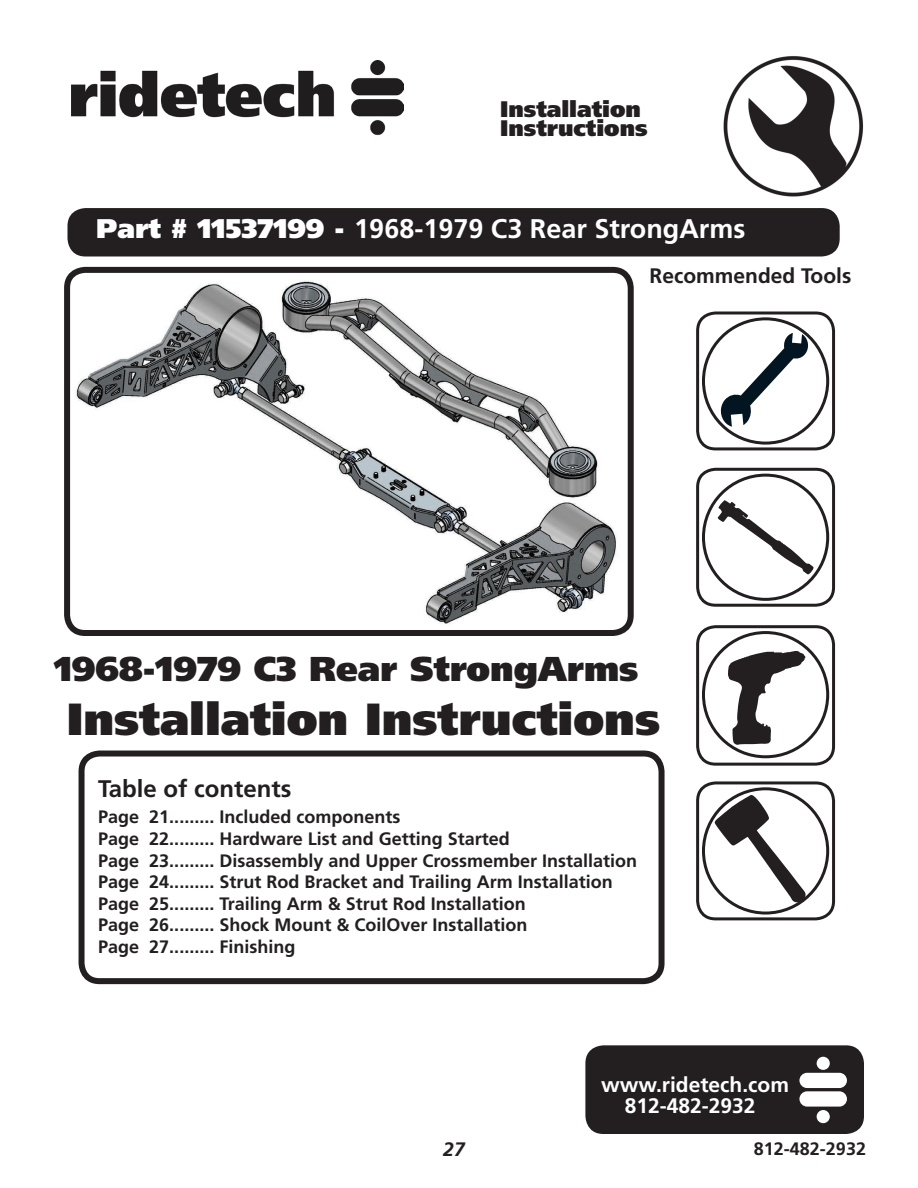
<style>
.page{position:relative;width:918px;height:1188px;background:#fff}
.page>*{position:absolute;margin:0;border:0;box-sizing:border-box;transform-origin:0 0}
.t1{font:900 45px "Frutiger";color:#231f20}
.t2{font:900 34.5px "Frutiger";color:#231f20}
.t3{font:700 27px "Frutiger";color:#fff}
.t4{font:700 24px "Frutiger";color:#231f20}
.t5{font:900 22.5px/19.5px "Frutiger";color:#231f20}
.t6{font:700 21px "Frutiger";color:#fff}
.t7{font:700 21px "Frutiger";color:#231f20}
.t8{font:italic 700 19.5px "Frutiger";color:#231f20}
.t9{font:700 18px/21.6px "Frutiger";color:#231f20}
.s1{font-weight:900}
</style>
<div class="page">
<img style="left:723px;top:56px;width:140px;height:141px">
<img style="left:72px;top:61px;width:331px;height:75px">
<div style="left:702px;top:631px;width:127px;height:127px;border:3px solid #231f20;border-radius:50%"></div>
<div style="left:696px;top:625px;width:139px;height:141px;border:3px solid #231f20;border-radius:18px"></div>
<svg style="left:728px;top:651px;width:77px;height:94px"></svg>
<div style="left:696px;top:468px;width:139px;height:139px;border:3px solid #231f20;border-radius:18px"></div>
<svg style="left:718px;top:500px;width:96px;height:75px"></svg>
<div style="left:702px;top:474px;width:127px;height:127px;border:3px solid #231f20;border-radius:50%"></div>
<div style="left:696px;top:781px;width:139px;height:139px;border:3px solid #231f20;border-radius:18px"></div>
<svg style="left:715px;top:795px;width:91px;height:108px"></svg>
<div style="left:702px;top:787px;width:127px;height:128px;border:3px solid #231f20;border-radius:50%"></div>
<div style="left:585px;top:1045px;width:279px;height:89px;background:#231f20;border-radius:18px"></div>
<div style="left:799px;top:1073px;width:48px;height:15px;background:#fff;border-radius:8px"></div>
<div style="left:799px;top:1091px;width:48px;height:16px;background:#fff;border-radius:8px"></div>
<div style="left:817px;top:1057px;width:13px;height:13px;background:#fff;border-radius:50%"></div>
<div style="left:817px;top:1110px;width:13px;height:13px;background:#fff;border-radius:50%"></div>
<div style="left:696px;top:312px;width:139px;height:138px;border:3px solid #231f20;border-radius:18px"></div>
<div style="left:702px;top:317px;width:127px;height:128px;border:3px solid #231f20;border-radius:50%"></div>
<svg style="left:719px;top:333px;width:90px;height:94px"></svg>
<div style="left:79px;top:751px;width:586px;height:233px;border:6px solid #231f20;border-radius:18px"></div>
<div style="left:68px;top:208px;width:772px;height:48px;background:#231f20;border-radius:18px"></div>
<img style="left:71px;top:276px;width:554px;height:350px">
<div style="left:64px;top:267px;width:570px;height:369px;border:6px solid #231f20;border-radius:18px"></div>
<p class="t5" style="left:500px;top:101px;width:149px">Installation<br>Instructions</p>
<h3 class="t3" style="left:96px;top:218px;width:651px"><span class="s1">Part # 11537199 -</span> 1968-1979 C3 Rear StrongArms</h3>
<p class="t7" style="left:650px;top:267px;width:203px">Recommended Tools</p>
<h2 class="t2" style="left:54px;top:655px;width:586px">1968-1979 C3 Rear StrongArms</h2>
<h1 class="t1" style="left:67px;top:701px;width:595px">Installation Instructions</h1>
<h3 class="t4" style="left:98px;top:779px;width:195px">Table of contents</h3>
<p class="t9" style="left:98px;top:808px;width:540px">Page 21......... Included components<br>Page 22......... Hardware List and Getting Started<br>Page 23......... Disassembly and Upper Crossmember Installation Page 24......... Strut Rod Bracket and Trailing Arm Installation Page 25......... Trailing Arm &amp; Strut Rod Installation<br>Page 26......... Shock Mount &amp; CoilOver Installation<br>Page 27......... Finishing</p>
<p class="t6" style="left:601px;top:1076px;width:189px">www.ridetech.com</p>
<p class="t6" style="left:625px;top:1098px;width:132px">812-482-2932</p>
<p class="t8" style="left:443px;top:1142px;width:23px">27</p>
<p class="t9" style="left:754px;top:1139px;width:114px">812-482-2932</p>
</div>
